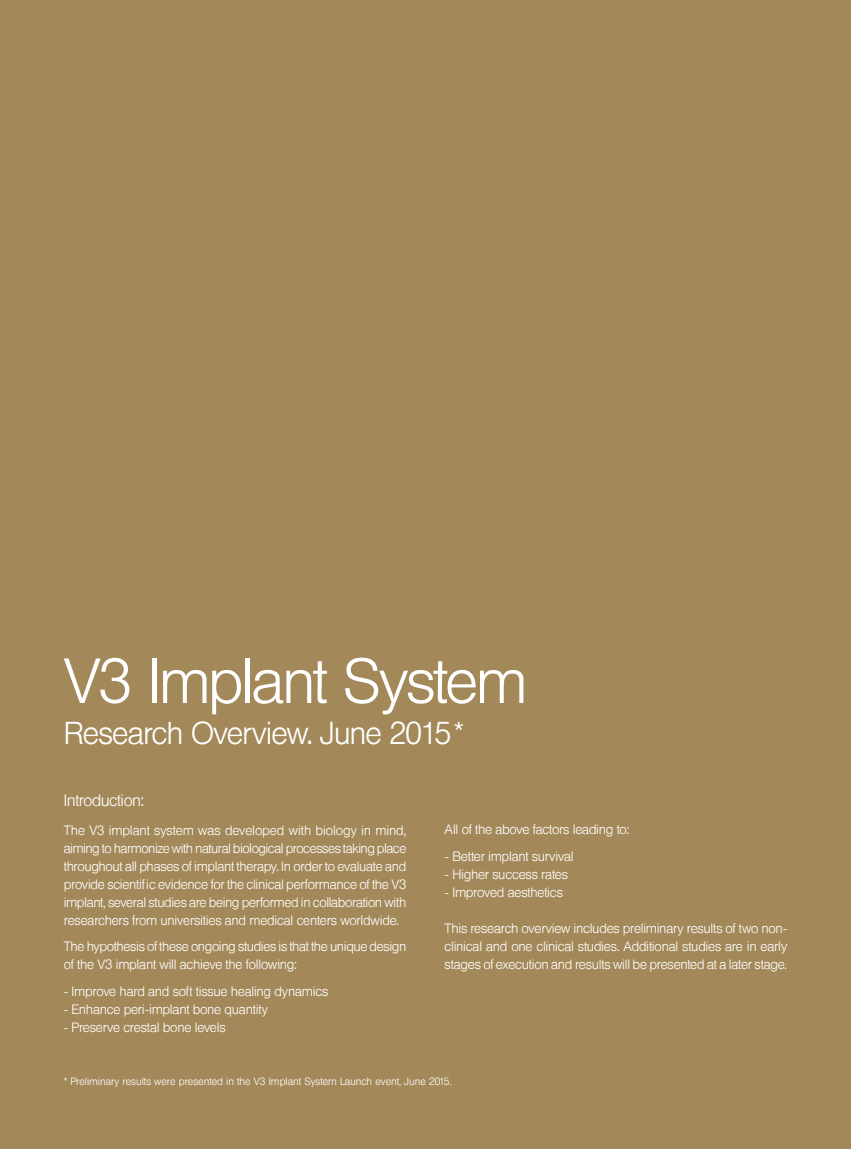
<style>
.page{position:relative;width:851px;height:1149px;background:#fff}
.page>*{position:absolute;margin:0;border:0;box-sizing:border-box;transform-origin:0 0}
.t1{font:300 63px "Lufthansa";letter-spacing:-.04em;color:#fff}
.t2{font:300 31.5px "Lufthansa";letter-spacing:-.035em;color:#fff}
.t3{font:300 16.5px "Lufthansa";letter-spacing:-.02em;color:#fff}
.t4{font:300 13.5px/18px "Lufthansa";letter-spacing:-.02em;color:#fff;text-align:justify}
.t5{font:300 10.5px "Lufthansa";color:#fff}
.s1{font-size:28.5px}
</style>
<div class="page">
<div style="left:0;top:0;width:850px;height:1148px;background:#a38859"></div>
<h1 class="t1" style="left:64px;top:645px;width:465px">V3 Implant System</h1>
<h2 class="t2" style="left:64px;top:714px;width:401px">Research Overview. June 2015<span class="s1">*</span></h2>
<p class="t3" style="left:64px;top:790px;width:82px">Introduction:</p>
<p class="t4" style="left:64px;top:820px;width:344px">The V3 implant system was developed with biology in mind, aiming to harmonize with natural biological processes taking place throughout all phases of implant therapy. In order to evaluate and provide scientific evidence for the clinical performance of the V3 implant, several studies are being performed in collaboration with researchers from universities and medical centers worldwide.</p>
<p class="t4" style="left:64px;top:937px;width:344px">The hypothesis of these ongoing studies is that the unique design of the V3 implant will achieve the following:</p>
<p class="t4" style="left:64px;top:981px;width:266px">- Improve hard and soft tissue healing dynamics</p>
<p class="t4" style="left:64px;top:999px;width:205px">- Enhance peri-implant bone quantity</p>
<p class="t4" style="left:64px;top:1017px;width:163px">- Preserve crestal bone levels</p>
<p class="t4" style="left:444px;top:820px;width:186px">All of the above factors leading to:</p>
<p class="t4" style="left:444px;top:847px;width:130px">- Better implant survival</p>
<p class="t4" style="left:444px;top:865px;width:125px">- Higher success rates</p>
<p class="t4" style="left:444px;top:883px;width:120px">- Improved aesthetics</p>
<p class="t4" style="left:444px;top:919px;width:344px">This research overview includes preliminary results of two non&shy;clinical and one clinical studies. Additional studies are in early stages of execution and results will be presented at a later stage.</p>
<p class="t5" style="left:64px;top:1075px;width:389px">* Preliminary results were presented in the V3 Implant System Launch event, June 2015.</p>
</div>
